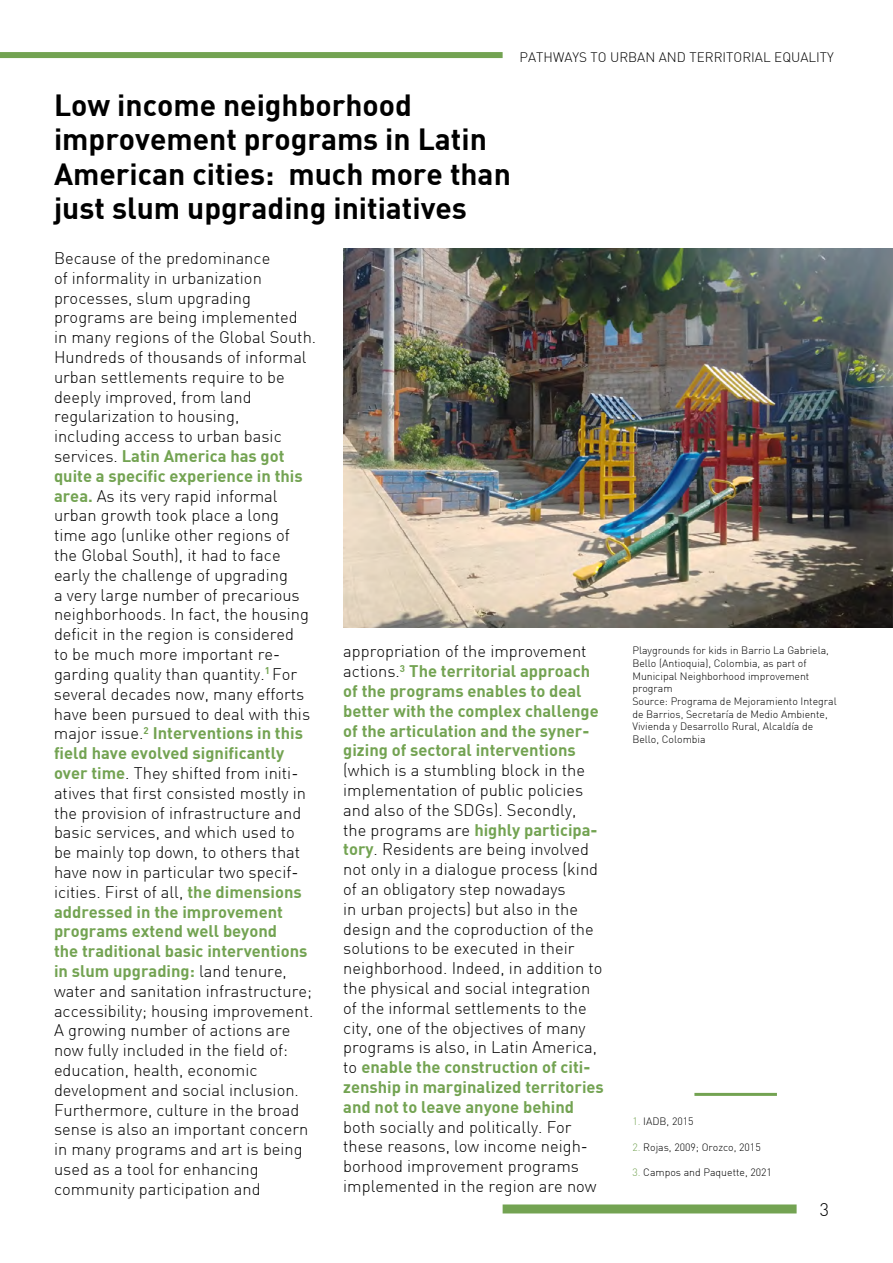
<style>
.page{position:relative;width:893px;height:1263px;background:#fff}
.page>*{position:absolute;margin:0;border:0;box-sizing:border-box;transform-origin:0 0}
.t1{font:700 30px/34.5px "DIN";color:#000}
.t2{font:300 18px "DIN";color:#000}
.t3{font:300 16.5px/19.8px "DIN";color:#000}
.t4{font:700 16.5px/19.8px "DIN";color:#73a352}
.t5{font:300 13.5px "DIN";color:#000}
.t6{font:300 10.5px/12.6px "DIN";color:#000}
.s1{font-weight:700;color:#73a352}
.s2{font-weight:300;color:#000}
.s3{color:#73a352}
</style>
<div class="page">
<div style="left:0;top:52px;width:503px;height:6px;background:#73a352"></div>
<div style="left:503px;top:1204px;width:294px;height:9px;background:#73a352"></div>
<hr style="left:694px;top:1093px;width:83px;height:3px;background:#73a352">
<img style="left:343px;top:248px;width:550px;height:379px">
<p class="t5" style="left:520px;top:49px;width:316px">PATHWAYS TO URBAN AND TERRITORIAL EQUALITY</p>
<h1 class="t1" style="left:54px;top:86px;width:458px">Low income neighborhood improvement programs in Latin<br>American cities: much more than just slum upgrading initiatives</h1>
<p class="t3" style="left:54px;top:248px;width:264px">Because of the predominance<br>of informality in urbanization processes, slum upgrading programs are being implemented<br>in many regions of the Global South.<br>Hundreds of thousands of informal urban settlements require to be deeply improved, from land regularization to housing,<br>including access to urban basic services. <span class="s1">Latin America has got quite a specific experience in this area.</span> As its very rapid informal urban growth took place a long<br>time ago (unlike other regions of the Global South), it had to face early the challenge of upgrading<br>a very large number of precarious neighborhoods. In fact, the housing deficit in the region is considered<br>to be much more important re&shy;garding quality than quantity.<sup>1</sup> For several decades now, many efforts have been pursued to deal with this major issue.<sup>2</sup> <span class="s1">Interventions in this field have evolved significantly over time</span>. They shifted from initi&shy;atives that first consisted mostly in the provision of infrastructure and basic services, and which used to be mainly top down, to others that have now in particular two specif&shy;icities. First of all, <span class="s1">the dimensions addressed in the improvement programs extend well beyond<br>the traditional basic interventions in slum upgrading:</span> land tenure, water and sanitation infrastructure; accessibility; housing improvement.<br>A growing number of actions are now fully included in the field of: education, health, economic development and social inclusion.<br>Furthermore, culture in the broad sense is also an important concern in many programs and art is being used as a tool for enhancing community participation and</p>
<p class="t4" style="left:343px;top:641px;width:257px"><span class="s2">appropriation of the improvement actions.</span><sup>3</sup> The territorial approach of the programs enables to deal better with the complex challenge of the articulation and the syner&shy;gizing of sectoral interventions</p>
<p class="t3" style="left:343px;top:760px;width:262px">(which is a stumbling block in the implementation of public policies and also of the SDGs). Secondly,<br>the programs are <span class="s1">highly participa&shy;tory</span>. Residents are being involved not only in a dialogue process (kind of an obligatory step nowadays<br>in urban projects) but also in the design and the coproduction of the solutions to be executed in their neighborhood. Indeed, in addition to the physical and social integration of the informal settlements to the city, one of the objectives of many programs is also, in Latin America, to <span class="s1">enable the construction of citi&shy;zenship in marginalized territories and not to leave anyone behind</span></p>
<p class="t3" style="left:343px;top:1117px;width:255px">both socially and politically. For these reasons, low income neigh&shy;borhood improvement programs implemented in the region are now</p>
<p class="t6" style="left:632px;top:644px;width:206px">Playgrounds for kids in Barrio La Gabriela, Bello (Antioquia), Colombia, as part of Municipal Neighborhood improvement program<br>Source: Programa de Mejoramiento Integral de Barrios, Secretaría de Medio Ambiente, Vivienda y Desarrollo Rural, Alcaldía de Bello, Colombia</p>
<p class="t6" style="left:632px;top:1115px;width:63px"><span class="s3">1.</span> IADB, 2015</p>
<p class="t6" style="left:632px;top:1140px;width:130px"><span class="s3">2.</span> Rojas, 2009; Orozco, 2015</p>
<p class="t6" style="left:632px;top:1166px;width:141px"><span class="s3">3.</span> Campos and Paquette, 2021</p>
<p class="t2" style="left:820px;top:1198px;width:11px">3</p>
</div>
